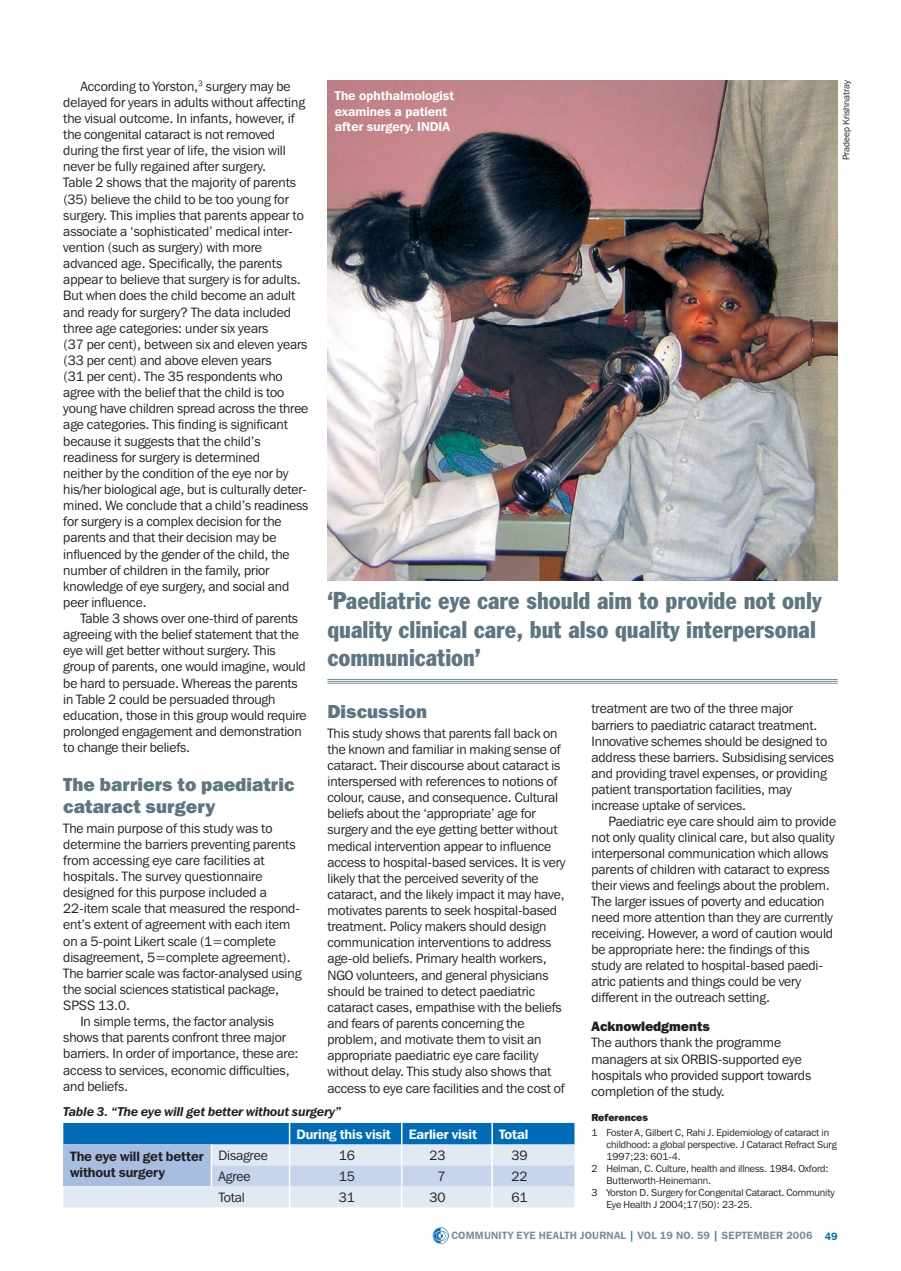
<style>
.page{position:relative;width:901px;height:1271px;background:#fff}
.page>*{position:absolute;margin:0;border:0;box-sizing:border-box;transform-origin:0 0}
.t1{font:condensed 24px/28.5px "Franklin Gothic BT";color:#5d7682}
.t2{font:800 18.75px/22.5px "Franklin Gothic IT Cby BT";color:#5d7682}
.t3{font:13.5px/16.2px "Franklin Gothic IT Cby BT";letter-spacing:-.005em;color:#231f20}
.t4{font:600 13.5px/16.2px "Franklin Gothic IT Cby BT";letter-spacing:-.005em;color:#231f20}
.t5{font:600 13.5px "Franklin Gothic IT Cby BT";letter-spacing:-.005em;color:#fff}
.t6{font:800 13.5px "Franklin Gothic IT Cby BT";letter-spacing:-.005em;color:#231f20}
.t7{font:600 12.75px/15.8px "Franklin Gothic IT Cby BT";color:#fff}
.t8{font:italic 600 12.75px "Franklin Gothic IT Cby BT";letter-spacing:-.005em;color:#231f20}
.t9{font:600 10.5px "Franklin Gothic IT Cby BT";letter-spacing:.02em;color:#778e9a}
.t10{font:10.2px "Franklin Gothic IT Cby BT";letter-spacing:-.005em;color:#231f20}
.t11{font:800 10.2px "Franklin Gothic IT Cby BT";letter-spacing:-.005em;color:#231f20}
.t12{font:9.3px "Franklin Gothic IT Cby BT";color:#231f20}
.s1{color:#006cb7}
</style>
<div class="page">
<img style="left:432px;top:1227px;width:16px;height:16px">
<svg style="left:63px;top:1123px;width:511px;height:84px;background:#9cc0e1"></svg>
<hr style="left:491px;top:1186px;width:2px;height:21px;background:#fff">
<img style="left:327px;top:80px;width:510px;height:501px">
<hr style="left:327px;top:679px;width:510px;height:1px;background:#778e9a">
<hr style="left:327px;top:681px;width:510px;height:1px;background:#778e9a">
<hr style="left:327px;top:683px;width:510px;height:1px;background:#778e9a">
<p class="t12" style="left:840px;top:160px;width:81px;rotate:-90deg">Pradeep Krishnatray</p>
<p class="t3" style="left:63px;top:78px;width:246px;text-indent:17px">According to Yorston,<sup>3</sup> surgery may be delayed for years in adults without affecting the visual outcome. In infants, however, if the congenital cataract is not removed during the first year of life, the vision will never be fully regained after surgery.<br>Table 2 shows that the majority of parents (35) believe the child to be too young for surgery. This implies that parents appear to associate a ‘sophisticated’ medical inter&shy;vention (such as surgery) with more advanced age. Specifically, the parents appear to believe that surgery is for adults.<br>But when does the child become an adult and ready for surgery? The data included three age categories: under six years<br>(37 per cent), between six and eleven years (33 per cent) and above eleven years<br>(31 per cent). The 35 respondents who agree with the belief that the child is too young have children spread across the three age categories. This finding is significant because it suggests that the child’s readiness for surgery is determined<br>neither by the condition of the eye nor by his/her biological age, but is culturally deter&shy;mined. We conclude that a child’s readiness for surgery is a complex decision for the parents and that their decision may be influenced by the gender of the child, the number of children in the family, prior knowledge of eye surgery, and social and peer influence.</p>
<p class="t3" style="left:63px;top:610px;width:245px;text-indent:17px">Table 3 shows over one-third of parents agreeing with the belief statement that the eye will get better without surgery. This group of parents, one would imagine, would be hard to persuade. Whereas the parents in Table 2 could be persuaded through education, those in this group would require prolonged engagement and demonstration to change their beliefs.</p>
<h2 class="t2" style="left:63px;top:772px;width:233px">The barriers to paediatric cataract surgery</h2>
<p class="t3" style="left:63px;top:819px;width:211px">The main purpose of this study was to</p>
<p class="t3" style="left:63px;top:835px;width:234px">determine the barriers preventing parents</p>
<p class="t3" style="left:63px;top:851px;width:203px">from accessing eye care facilities at</p>
<p class="t3" style="left:63px;top:868px;width:201px">hospitals. The survey questionnaire</p>
<p class="t3" style="left:63px;top:884px;width:205px">designed for this purpose included a</p>
<p class="t3" style="left:63px;top:900px;width:238px">22-item scale that measured the respond-</p>
<p class="t3" style="left:63px;top:916px;width:228px">ent’s extent of agreement with each item</p>
<p class="t3" style="left:63px;top:932px;width:214px">on a 5-point Likert scale (1=complete</p>
<p class="t3" style="left:63px;top:948px;width:229px">disagreement, 5=complete agreement).</p>
<p class="t3" style="left:63px;top:964px;width:239px">The barrier scale was factor-analysed using</p>
<p class="t3" style="left:63px;top:980px;width:217px">the social sciences statistical package,</p>
<p class="t3" style="left:63px;top:997px;width:68px">SPSS 13.0.</p>
<p class="t3" style="left:80px;top:1013px;width:195px">In simple terms, the factor analysis</p>
<p class="t3" style="left:63px;top:1029px;width:224px">shows that parents confront three major</p>
<p class="t3" style="left:63px;top:1045px;width:237px">barriers. In order of importance, these are:</p>
<p class="t3" style="left:63px;top:1061px;width:228px">access to services, economic difficulties,</p>
<p class="t3" style="left:63px;top:1077px;width:66px">and beliefs.</p>
<p class="t7" style="left:335px;top:87px;width:121px">The ophthalmologist examines a patient after surgery. INDIA</p>
<h1 class="t1" style="left:327px;top:586px;width:495px">‘Paediatric eye care should aim to provide not only quality clinical care, but also quality interpersonal communication’</h1>
<p class="t3" style="left:591px;top:700px;width:244px">treatment are two of the three major barriers to paediatric cataract treatment.<br>Innovative schemes should be designed to address these barriers. Subsidising services and providing travel expenses, or providing patient transportation facilities, may increase uptake of services.</p>
<p class="t3" style="left:591px;top:813px;width:246px;text-indent:17px">Paediatric eye care should aim to provide not only quality clinical care, but also quality interpersonal communication which allows parents of children with cataract to express their views and feelings about the problem.<br>The larger issues of poverty and education need more attention than they are currently receiving. However, a word of caution would be appropriate here: the findings of this study are related to hospital-based paedi&shy;atric patients and things could be very different in the outreach setting.</p>
<p class="t6" style="left:591px;top:1017px;width:120px">Acknowledgments</p>
<p class="t3" style="left:591px;top:1034px;width:221px">The authors thank the programme managers at six ORBIS-supported eye hospitals who provided support towards completion of the study.</p>
<p class="t11" style="left:591px;top:1110px;width:58px">References</p>
<p class="t10" style="left:591px;top:1125px;width:239px">1 Foster A, Gilbert C, Rahi J. Epidemiology of cataract in</p>
<p class="t10" style="left:606px;top:1137px;width:232px">childhood: a global perspective. J Cataract Refract Surg</p>
<p class="t10" style="left:606px;top:1149px;width:76px">1997;23: 601-4.</p>
<p class="t10" style="left:591px;top:1161px;width:238px">2 Helman, C. Culture, health and illness. 1984. Oxford:</p>
<p class="t10" style="left:606px;top:1173px;width:106px">Butterworth-Heinemann.</p>
<p class="t10" style="left:591px;top:1185px;width:245px">3 Yorston D. Surgery for Congenital Cataract. Community</p>
<p class="t10" style="left:606px;top:1197px;width:147px">Eye Health J 2004;17(50): 23-25.</p>
<h2 class="t2" style="left:327px;top:700px;width:101px">Discussion</h2>
<p class="t3" style="left:327px;top:724px;width:240px">This study shows that parents fall back on the known and familiar in making sense of cataract. Their discourse about cataract is interspersed with references to notions of colour, cause, and consequence. Cultural beliefs about the ‘appropriate’ age for surgery and the eye getting better without medical intervention appear to influence access to hospital-based services. It is very likely that the perceived severity of the cataract, and the likely impact it may have, motivates parents to seek hospital-based treatment. Policy makers should design communication interventions to address age-old beliefs. Primary health workers, NGO volunteers, and general physicians should be trained to detect paediatric cataract cases, empathise with the beliefs and fears of parents concerning the problem, and motivate them to visit an appropriate paediatric eye care facility without delay. This study also shows that access to eye care facilities and the cost of</p>
<p class="t8" style="left:63px;top:1103px;width:279px">Table 3. “The eye will get better without surgery”</p>
<p class="t5" style="left:296px;top:1125px;width:96px">During this visit</p>
<p class="t5" style="left:408px;top:1125px;width:70px">Earlier visit</p>
<p class="t5" style="left:499px;top:1125px;width:31px">Total</p>
<p class="t4" style="left:70px;top:1147px;width:135px">The eye will get better without surgery</p>
<p class="t3" style="left:218px;top:1147px;width:51px">Disagree</p>
<p class="t3" style="left:339px;top:1147px;width:18px">16</p>
<p class="t3" style="left:429px;top:1147px;width:18px">23</p>
<p class="t3" style="left:511px;top:1147px;width:18px">39</p>
<p class="t3" style="left:218px;top:1167px;width:34px">Agree</p>
<p class="t3" style="left:339px;top:1167px;width:18px">15</p>
<p class="t3" style="left:437px;top:1167px;width:10px">7</p>
<p class="t3" style="left:511px;top:1167px;width:18px">22</p>
<p class="t3" style="left:219px;top:1188px;width:28px">Total</p>
<p class="t3" style="left:339px;top:1188px;width:18px">31</p>
<p class="t3" style="left:429px;top:1188px;width:18px">30</p>
<p class="t3" style="left:511px;top:1188px;width:18px">61</p>
<p class="t9" style="left:451px;top:1228px;width:388px">Community Eye Health Journal <span class="s1">|</span> Vol 19 No. 59 <span class="s1">|</span> SEPTEMBER 2006 <span class="s1">49</span></p>
</div>
